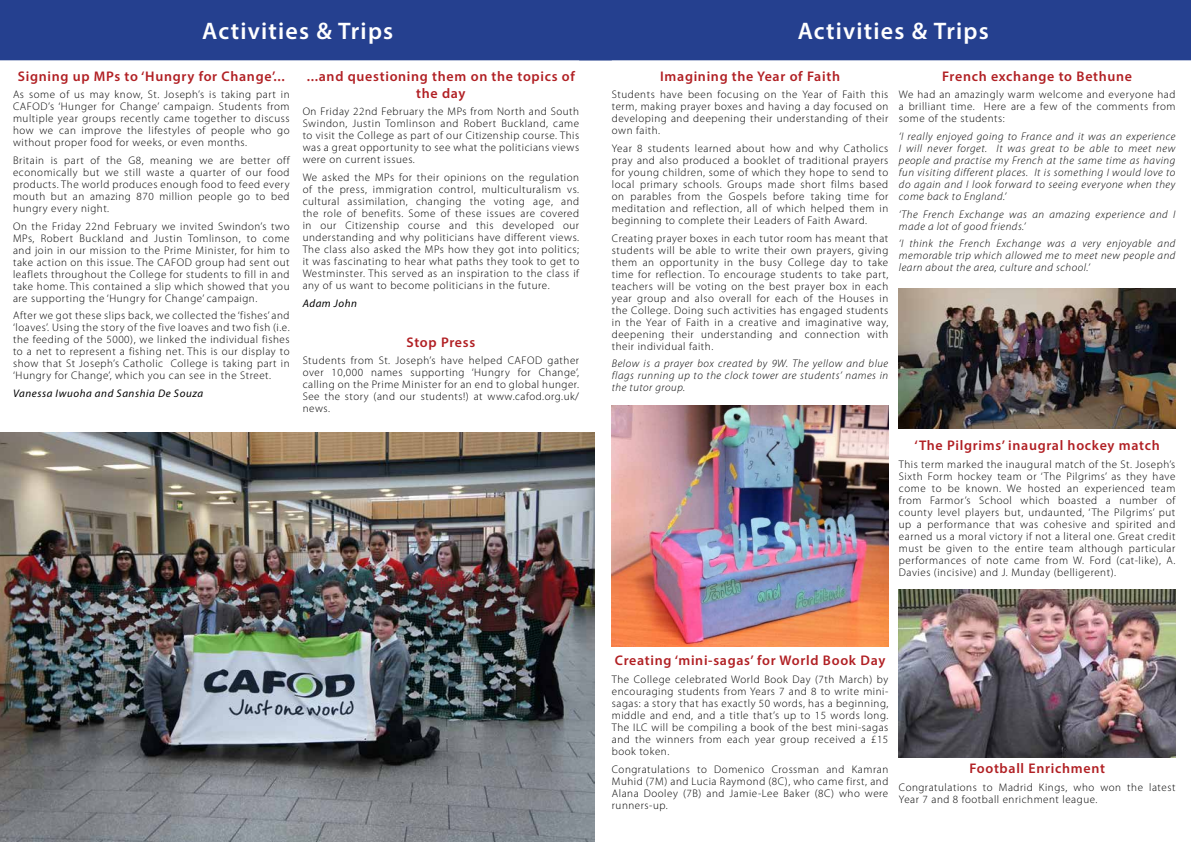
<style>
.page{position:relative;width:1191px;height:842px;background:#fff}
.page>*{position:absolute;margin:0;border:0;box-sizing:border-box;transform-origin:0 0}
.t1{font:600 24px "Myriad Pro";letter-spacing:.05em;color:#fff}
.t2{font:600 14px/16.8px "Myriad Pro";letter-spacing:.05em;color:#b12024;text-align:center}
.t3{font:300 11px/12px "Myriad Pro";letter-spacing:.05em;color:#000;text-align:justify}
.t4{font:italic 300 11px/12px "Myriad Pro";letter-spacing:.05em;color:#000;text-align:justify}
.t5{font:italic 11px "Myriad Pro";letter-spacing:.05em;color:#000}
</style>
<div class="page">
<img style="left:899px;top:288px;width:276px;height:141px">
<img style="left:0;top:432px;width:595px;height:410px">
<div style="left:0;top:0;width:1191px;height:60px;background:#25408f"></div>
<img style="left:612px;top:405px;width:276px;height:241px">
<img style="left:899px;top:590px;width:276px;height:167px">
<h1 class="t1" style="left:202px;top:15px;width:192px">Activities &amp; Trips</h1>
<p class="t2" style="left:18px;top:67px;width:268px">Signing up MPs to ‘Hungry for Change’...</p>
<p class="t3" style="left:13px;top:89px;width:278px">As some of us may know, St. Joseph’s is taking part in CAFOD’s ‘Hunger for Change’ campaign. Students from multiple year groups recently came together to discuss how we can improve the lifestyles of people who go without proper food for weeks, or even months.</p>
<p class="t3" style="left:13px;top:155px;width:278px">Britain is part of the G8, meaning we are better off economically but we still waste a quarter of our food products. The world produces enough food to feed every mouth but an amazing 870 million people go to bed hungry every night.</p>
<p class="t3" style="left:13px;top:220px;width:278px">On the Friday 22nd February we invited Swindon’s two MPs, Robert Buckland and Justin Tomlinson, to come and join in our mission to the Prime Minister, for him to take action on this issue. The CAFOD group had sent out leaflets throughout the College for students to fill in and take home. This contained a slip which showed that you are supporting the ‘Hungry for Change’ campaign.</p>
<p class="t3" style="left:13px;top:310px;width:278px">After we got these slips back, we collected the ‘fishes’ and ‘loaves’. Using the story of the five loaves and two fish (i.e. the feeding of the 5000), we linked the individual fishes to a net to represent a fishing net. This is our display to show that St Joseph’s Catholic College is taking part in ‘Hungry for Change’, which you can see in the Street.</p>
<p class="t5" style="left:13px;top:387px;width:192px">Vanessa Iwuoha and Sanshia De Souza</p>
<p class="t2" style="left:307px;top:67px;width:270px">...and questioning them on the topics of the day</p>
<p class="t3" style="left:303px;top:106px;width:278px">On Friday 22nd February the MPs from North and South Swindon, Justin Tomlinson and Robert Buckland, came to visit the College as part of our Citizenship course. This was a great opportunity to see what the politicians views were on current issues.</p>
<p class="t3" style="left:303px;top:171px;width:278px">We asked the MPs for their opinions on the regulation of the press, immigration control, multiculturalism vs. cultural assimilation, changing the voting age, and the role of benefits. Some of these issues are covered in our Citizenship course and this developed our understanding and why politicians have different views.<br>The class also asked the MPs how they got into politics; it was fascinating to hear what paths they took to get to Westminster. This served as an inspiration to the class if any of us want to become politicians in the future.</p>
<p class="t5" style="left:303px;top:296px;width:56px">Adam John</p>
<p class="t2" style="left:406px;top:333px;width:70px">Stop Press</p>
<p class="t3" style="left:303px;top:355px;width:278px">Students from St. Joseph’s have helped CAFOD gather over 10,000 names supporting ‘Hungry for Change’, calling on the Prime Minister for an end to global hunger.<br>See the story (and our students!) at www.cafod.org.uk/ news.</p>
<h1 class="t1" style="left:797px;top:15px;width:192px">Activities &amp; Trips</h1>
<p class="t2" style="left:660px;top:67px;width:181px">Imagining the Year of Faith</p>
<p class="t3" style="left:612px;top:89px;width:278px">Students have been focusing on the Year of Faith this term, making prayer boxes and having a day focused on developing and deepening their understanding of their own faith.</p>
<p class="t3" style="left:612px;top:143px;width:278px">Year 8 students learned about how and why Catholics pray and also produced a booklet of traditional prayers for young children, some of which they hope to send to local primary schools. Groups made short films based on parables from the Gospels before taking time for meditation and reflection, all of which helped them in beginning to complete their Leaders of Faith Award.</p>
<p class="t3" style="left:612px;top:232px;width:278px">Creating prayer boxes in each tutor room has meant that students will be able to write their own prayers, giving them an opportunity in the busy College day to take time for reflection. To encourage students to take part, teachers will be voting on the best prayer box in each year group and also overall for each of the Houses in the College. Doing such activities has engaged students in the Year of Faith in a creative and imaginative way, deepening their understanding and connection with their individual faith.</p>
<p class="t4" style="left:612px;top:358px;width:278px">Below is a prayer box created by 9W. The yellow and blue flags running up to the clock tower are students’ names in the tutor group.</p>
<p class="t2" style="left:942px;top:67px;width:192px">French exchange to Bethune</p>
<p class="t3" style="left:899px;top:89px;width:278px">We had an amazingly warm welcome and everyone had a brilliant time. Here are a few of the comments from some of the students:</p>
<p class="t4" style="left:899px;top:131px;width:278px">‘I really enjoyed going to France and it was an experience I will never forget. It was great to be able to meet new people and practise my French at the same time as having fun visiting different places. It is something I would love to do again and I look forward to seeing everyone when they come back to England.’</p>
<p class="t4" style="left:899px;top:208px;width:278px">‘The French Exchange was an amazing experience and I made a lot of good friends.’</p>
<p class="t4" style="left:899px;top:238px;width:278px">‘I think the French Exchange was a very enjoyable and memorable trip which allowed me to meet new people and learn about the area, culture and school.’</p>
<p class="t2" style="left:914px;top:436px;width:246px">‘The Pilgrims’ inaugral hockey match</p>
<p class="t3" style="left:899px;top:458px;width:278px">This term marked the inaugural match of the St. Joseph’s Sixth Form hockey team or ‘The Pilgrims’ as they have come to be known. We hosted an experienced team from Farmor’s School which boasted a number of county level players but, undaunted, ‘The Pilgrims’ put up a performance that was cohesive and spirited and earned us a moral victory if not a literal one. Great credit must be given to the entire team although particular performances of note came from W. Ford (cat-like), A.<br>Davies (incisive) and J. Munday (belligerent).</p>
<p class="t2" style="left:615px;top:652px;width:272px">Creating ‘mini-sagas’ for World Book Day</p>
<p class="t3" style="left:612px;top:673px;width:278px">The College celebrated World Book Day (7th March) by encouraging students from Years 7 and 8 to write mini&shy;sagas: a story that has exactly 50 words, has a beginning, middle and end, and a title that’s up to 15 words long.<br>The ILC will be compiling a book of the best mini-sagas and the winners from each year group received a £15 book token.</p>
<p class="t3" style="left:612px;top:763px;width:278px">Congratulations to Domenico Crossman and Kamran Muhid (7M) and Lucia Raymond (8C), who came first, and Alana Dooley (7B) and Jamie-Lee Baker (8C) who were runners-up.</p>
<p class="t2" style="left:969px;top:760px;width:137px">Football Enrichment</p>
<p class="t3" style="left:899px;top:781px;width:278px">Congratulations to Madrid Kings, who won the latest<br>Year 7 and 8 football enrichment league.</p>
</div>
